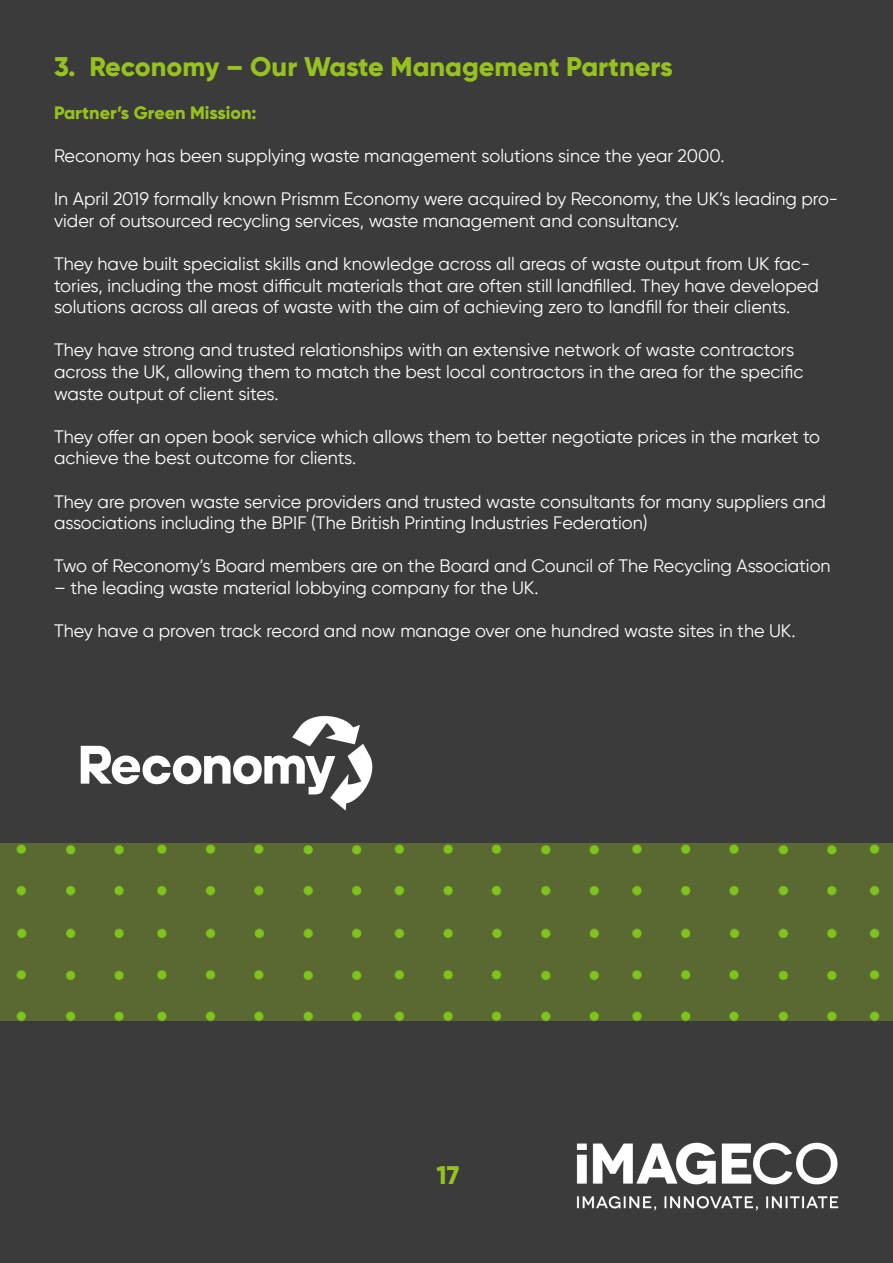
<style>
.page{position:relative;width:893px;height:1263px;background:#3b3b3b}
.page>*{position:absolute;margin:0;border:0;box-sizing:border-box;transform-origin:0 0}
.t1{font:800 27px "Gilroy";color:#96c11f}
.t2{font:800 25.5px "Gilroy";color:#96c11f}
.t3{font:18px/21.6px "Gilroy";color:#fff}
.t4{font:800 18px "Gilroy";color:#96c11f}
</style>
<div class="page">
<img style="left:80px;top:716px;width:293px;height:95px">
<div style="left:0;top:843px;width:893px;height:178px;background:#5a6931"></div>
<img style="left:16px;top:844px;width:864px;height:178px">
<img style="left:576px;top:1142px;width:263px;height:69px">
<p class="t1" style="left:54px;top:49px;width:620px">3. Reconomy – Our Waste Management Partners</p>
<p class="t4" style="left:54px;top:101px;width:204px">Partner’s Green Mission:</p>
<p class="t3" style="left:54px;top:145px;width:672px">Reconomy has been supplying waste management solutions since the year 2000.</p>
<p class="t3" style="left:54px;top:188px;width:786px">In April 2019 formally known Prismm Economy were acquired by Reconomy, the UK’s leading pro&shy;vider of outsourced recycling services, waste management and consultancy.</p>
<p class="t3" style="left:54px;top:253px;width:766px">They have built specialist skills and knowledge across all areas of waste output from UK fac&shy;tories, including the most difficult materials that are often still landfilled. They have developed solutions across all areas of waste with the aim of achieving zero to landfill for their clients.</p>
<p class="t3" style="left:54px;top:339px;width:751px">They have strong and trusted relationships with an extensive network of waste contractors across the UK, allowing them to match the best local contractors in the area for the specific waste output of client sites.</p>
<p class="t3" style="left:54px;top:426px;width:768px">They offer an open book service which allows them to better negotiate prices in the market to achieve the best outcome for clients.</p>
<p class="t3" style="left:54px;top:490px;width:773px">They are proven waste service providers and trusted waste consultants for many suppliers and associations including the BPIF (The British Printing Industries Federation)</p>
<p class="t3" style="left:54px;top:555px;width:778px">Two of Reconomy’s Board members are on the Board and Council of The Recycling Association</p>
<p class="t3" style="left:54px;top:577px;width:486px">– the leading waste material lobbying company for the UK.</p>
<p class="t3" style="left:54px;top:620px;width:743px">They have a proven track record and now manage over one hundred waste sites in the UK.</p>
<p class="t2" style="left:436px;top:1159px;width:24px">17</p>
<h2 class="t2" style="left:439px;top:1163px;width:24px">17</h2>
</div>
